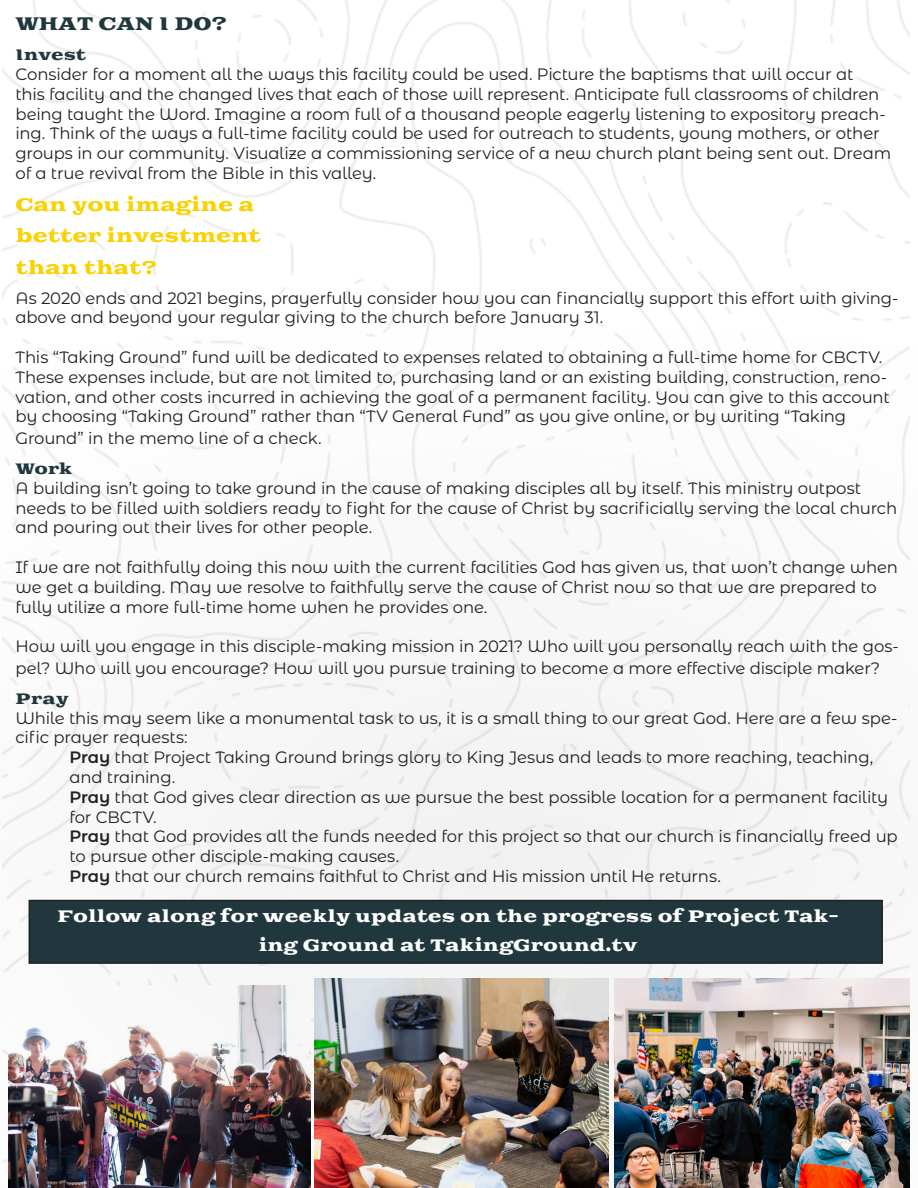
<style>
.page{position:relative;width:918px;height:1188px;background:#fff}
.page>*{position:absolute;margin:0;border:0;box-sizing:border-box;transform-origin:0 0}
.t1{font:18px "Goblin One";color:#f8d201}
.t2{font:18px "Goblin One";color:#20373d}
.body{font:16.5px/19.8px "Montserrat Alternates";letter-spacing:-.01em;color:#231f20}
.Paragraph_header{font:16.5px/28.5px "Goblin One";color:#fff;text-align:center}
.small_header{font:15px "Goblin One";color:#20373d}
.Paragraph_Style_1{font:15px "Goblin One";color:#20373d}
.s1{font-weight:600}
</style>
<div class="page">
<img style="left:2px;top:0;width:907px;height:297px">
<div style="left:0;top:297px;width:918px;height:891px;background:#231f20;opacity:.56"></div>
<div style="left:29px;top:901px;width:853px;height:62px;background:#20373d"></div>
<div style="left:29px;top:900px;width:854px;height:64px;border:2px solid #231f20"></div>
<p class="t2" style="left:15px;top:13px;width:213px">WHAT CAN I DO?</p>
<p class="Paragraph_Style_1" style="left:15px;top:46px;width:72px">Invest</p>
<p class="body" style="left:15px;top:64px;width:877px">Consider for a moment all the ways this facility could be used. Picture the baptisms that will occur at<br>this facility and the changed lives that each of those will represent. Anticipate full classrooms of children being taught the Word. Imagine a room full of a thousand people eagerly listening to expository preach&shy;ing. Think of the ways a full-time facility could be used for outreach to students, young mothers, or other groups in our community. Visualize a commissioning service of a new church plant being sent out. Dream of a true revival from the Bible in this valley.</p>
<p class="t1" style="left:15px;top:194px;width:240px">Can you imagine a</p>
<p class="t1" style="left:15px;top:225px;width:247px">better investment</p>
<p class="t1" style="left:15px;top:257px;width:143px">than that?</p>
<p class="body" style="left:15px;top:287px;width:885px">As 2020 ends and 2021 begins, prayerfully consider how you can financially support this effort with giving&shy;above and beyond your regular giving to the church before January 31.</p>
<p class="body" style="left:15px;top:347px;width:876px">This “Taking Ground” fund will be dedicated to expenses related to obtaining a full-time home for CBCTV.<br>These expenses include, but are not limited to, purchasing land or an existing building, construction, reno&shy;vation, and other costs incurred in achieving the goal of a permanent facility. You can give to this account by choosing “Taking Ground” rather than “TV General Fund” as you give online, or by writing “Taking</p>
<p class="body" style="left:15px;top:428px;width:308px">Ground” in the memo line of a check.</p>
<p class="small_header" style="left:15px;top:460px;width:59px">Work</p>
<p class="body" style="left:15px;top:477px;width:883px">A building isn’t going to take ground in the cause of making disciples all by itself. This ministry outpost needs to be filled with soldiers ready to fight for the cause of Christ by sacrificially serving the local church and pouring out their lives for other people.</p>
<p class="body" style="left:15px;top:557px;width:884px">If we are not faithfully doing this now with the current facilities God has given us, that won’t change when we get a building. May we resolve to faithfully serve the cause of Christ now so that we are prepared to fully utilize a more full-time home when he provides one.</p>
<p class="body" style="left:15px;top:635px;width:885px;line-height:21.6px">How will you engage in this disciple-making mission in 2021? Who will you personally reach with the gos&shy;pel? Who will you encourage? How will you pursue training to become a more effective disciple maker?</p>
<p class="small_header" style="left:15px;top:690px;width:55px">Pray</p>
<p class="body" style="left:15px;top:707px;width:883px">While this may seem like a monumental task to us, it is a small thing to our great God. Here are a few spe&shy;cific prayer requests:</p>
<p class="body" style="left:69px;top:747px;width:805px"><span class="s1">Pray</span> that Project Taking Ground brings glory to King Jesus and leads to more reaching, teaching, and training.</p>
<p class="body" style="left:69px;top:786px;width:820px"><span class="s1">Pray</span> that God gives clear direction as we pursue the best possible location for a permanent facility for CBCTV.</p>
<p class="body" style="left:69px;top:826px;width:830px"><span class="s1">Pray</span> that God provides all the funds needed for this project so that our church is financially freed up to pursue other disciple-making causes.</p>
<p class="body" style="left:69px;top:866px;width:653px"><span class="s1">Pray</span> that our church remains faithful to Christ and His mission until He returns.</p>
<p class="Paragraph_header" style="left:58px;top:903px;width:783px">Follow along for weekly updates on the progress of Project Tak&shy;ing Ground at TakingGround.tv</p>
</div>
